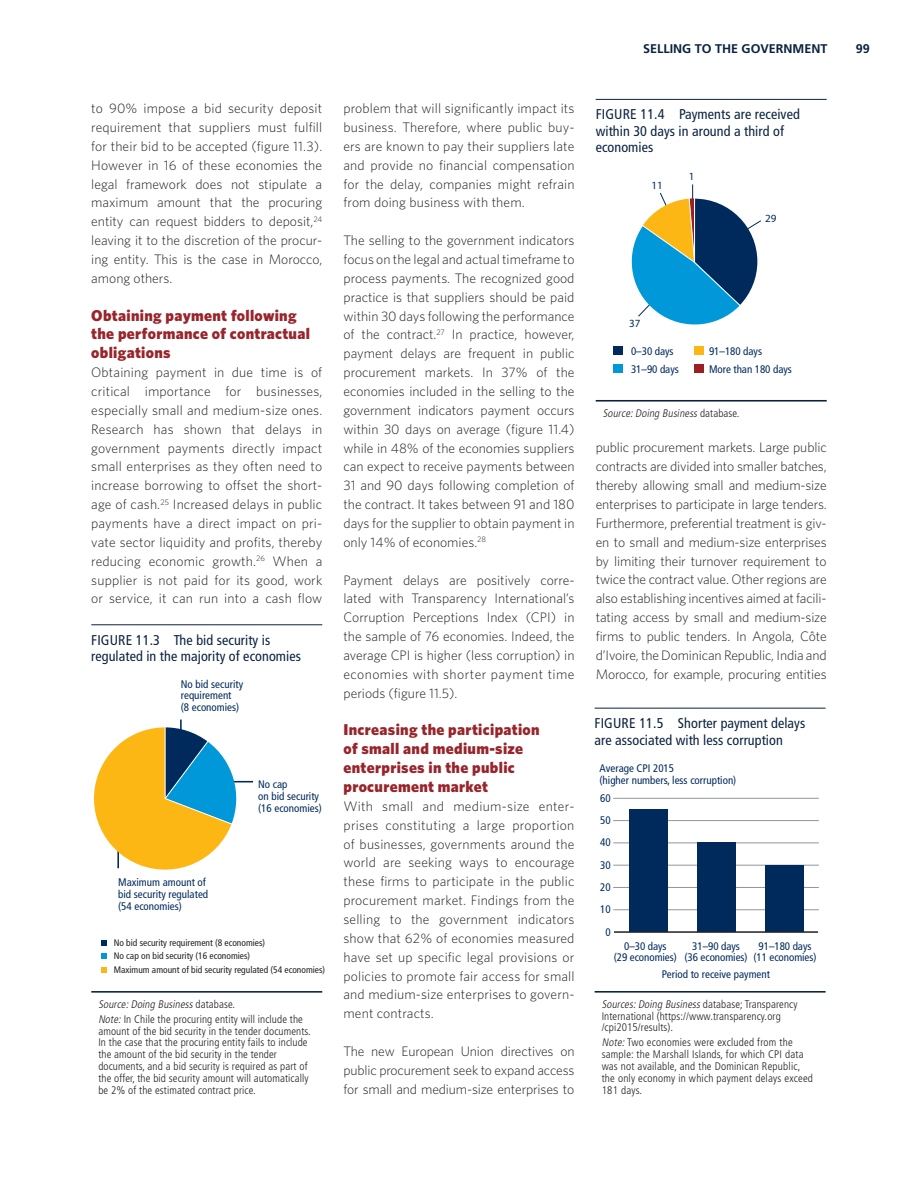
<style>
.page{position:relative;width:918px;height:1188px;background:#fff}
.page>*{position:absolute;margin:0;border:0;box-sizing:border-box;transform-origin:0 0}
.t1{font:900 15.75px/18.9px "Whitney";letter-spacing:.02em;color:#98252b}
.t2{font:condensed 14.1px/16.5px "Frutiger";letter-spacing:.005em;color:#0a223e}
.t3{font:300 13.8px/18.9px "Whitney";color:#231f20;text-align:justify}
.t4{font:700 12.6px "Frutiger";color:#0a223e}
.t5{font:300 condensed 10.95px/11.9px "Frutiger";letter-spacing:.01em;color:#231f20}
.t6{font:condensed 10.95px/11.9px "Frutiger";color:#002a5c}
.t7{font:italic 300 condensed 10.95px "Frutiger";color:#231f20}
.t8{font:10.95px "Myriad Pro";color:#002a5c}
.t9{font:condensed 9.45px/13.8px "Frutiger";color:#231f20}
.s1{font-style:italic}
.s2{font-style:normal}
</style>
<div class="page">
<hr style="left:596px;top:400px;width:231px;height:2px;background:#0a223e">
<hr style="left:596px;top:99px;width:231px;height:1px;background:#0a223e">
<hr style="left:692px;top:184px;width:1px;height:42px;background:#002a5c">
<div style="left:613px;top:347px;width:10px;height:8px;background:#002a5c"></div>
<div style="left:613px;top:364px;width:10px;height:9px;background:#0098d8"></div>
<div style="left:694px;top:347px;width:10px;height:8px;background:#fdb714"></div>
<div style="left:694px;top:364px;width:10px;height:9px;background:#9c2023"></div>
<svg style="left:631px;top:192px;width:130px;height:133px"></svg>
<hr style="left:595px;top:991px;width:231px;height:2px;background:#0a223e">
<hr style="left:595px;top:708px;width:231px;height:1px;background:#0a223e">
<hr style="left:613px;top:910px;width:206px;height:1px;background:#939598">
<hr style="left:613px;top:887px;width:206px;height:1px;background:#939598">
<hr style="left:613px;top:865px;width:206px;height:1px;background:#939598">
<hr style="left:613px;top:843px;width:206px;height:1px;background:#939598">
<hr style="left:613px;top:820px;width:206px;height:1px;background:#939598">
<hr style="left:613px;top:798px;width:206px;height:1px;background:#939598">
<div style="left:629px;top:809px;width:38px;height:123px;background:#002a5c"></div>
<div style="left:697px;top:843px;width:38px;height:89px;background:#002a5c"></div>
<div style="left:765px;top:865px;width:38px;height:67px;background:#002a5c"></div>
<hr style="left:614px;top:932px;width:204px;height:1px;background:#231f20">
<hr style="left:91px;top:991px;width:231px;height:2px;background:#0a223e">
<hr style="left:91px;top:624px;width:231px;height:1px;background:#0a223e">
<svg style="left:101px;top:940px;width:5px;height:6px"></svg>
<svg style="left:101px;top:954px;width:5px;height:5px"></svg>
<svg style="left:101px;top:967px;width:5px;height:6px"></svg>
<hr style="left:214px;top:781px;width:39px;height:1px;background:#002a5c">
<svg style="left:94px;top:720px;width:149px;height:150px"></svg>
<p class="t3" style="left:91px;top:100px;width:233px">to 90% impose a bid security deposit requirement that suppliers must fulfill for their bid to be accepted (figure 11.3).<br>However in 16 of these economies the legal framework does not stipulate a maximum amount that the procuring entity can request bidders to deposit,<sup>24 </sup>leaving it to the discretion of the procur&shy;ing entity. This is the case in Morocco, among others.</p>
<p class="t1" style="left:91px;top:307px;width:220px">Obtaining payment following the performance of contractual obligations</p>
<p class="t3" style="left:91px;top:364px;width:233px">Obtaining payment in due time is of critical importance for businesses, especially small and medium-size ones.<br>Research has shown that delays in government payments directly impact small enterprises as they often need to increase borrowing to offset the short&shy;age of cash.<sup>25</sup> Increased delays in public payments have a direct impact on pri&shy;vate sector liquidity and profits, thereby reducing economic growth.<sup>26</sup> When a supplier is not paid for its good, work or service, it can run into a cash flow</p>
<p class="t2" style="left:91px;top:633px;width:211px">FIGURE 11.3 The bid security is regulated in the majority of economies</p>
<p class="t6" style="left:181px;top:679px;width:64px">No bid security requirement<br>(8 economies)</p>
<p class="t6" style="left:118px;top:877px;width:91px">Maximum amount of bid security regulated (54 economies)</p>
<p class="t6" style="left:258px;top:779px;width:65px">No cap<br>on bid security (16 economies)</p>
<p class="t9" style="left:114px;top:936px;width:213px">No bid security requirement (8 economies)<br>No cap on bid security (16 economies)<br>Maximum amount of bid security regulated (54 economies)</p>
<p class="t5" style="left:98px;top:998px;width:206px;line-height:15px"><span class="s1">Source:Doing Business</span> d a t a b a s e.<br><span class="s1">Note:</span> In Chile the procuring entity will include the</p>
<p class="t5" style="left:98px;top:1026px;width:214px">amount of the bid security in the tender documents.<br>In the case that the procuring entity fails to include the amount of the bid security in the tender documents, and a bid security is required as part of the offer, the bid security amount will automatically be 2% of the estimated contract price.</p>
<p class="t3" style="left:344px;top:100px;width:233px">problem that will significantly impact its business. Therefore, where public buy&shy;ers are known to pay their suppliers late and provide no financial compensation for the delay, companies might refrain from doing business with them.</p>
<p class="t3" style="left:344px;top:232px;width:233px">The selling to the government indicators focus on the legal and actual timeframe to process payments. The recognized good practice is that suppliers should be paid within 30 days following the performance of the contract.<sup>27</sup> In practice, however, payment delays are frequent in public procurement markets. In 37% of the economies included in the selling to the government indicators payment occurs within 30 days on average (figure 11.4) while in 48% of the economies suppliers can expect to receive payments between 31 and 90 days following completion of the contract. It takes between 91 and 180 days for the supplier to obtain payment in only 14% of economies.<sup>28</sup></p>
<p class="t3" style="left:344px;top:571px;width:233px">Payment delays are positively corre&shy;lated with Transparency International’s Corruption Perceptions Index (CPI) in the sample of 76 economies. Indeed, the average CPI is higher (less corruption) in economies with shorter payment time periods (figure 11.5).</p>
<p class="t1" style="left:344px;top:722px;width:198px">Increasing the participation of small and medium-size enterprises in the public procurement market</p>
<p class="t3" style="left:344px;top:798px;width:233px">With small and medium-size enter&shy;prises constituting a large proportion of businesses, governments around the world are seeking ways to encourage these firms to participate in the public procurement market. Findings from the selling to the government indicators show that 62% of economies measured have set up specific legal provisions or policies to promote fair access for small and medium-size enterprises to govern&shy;ment contracts.</p>
<p class="t3" style="left:344px;top:1043px;width:233px">The new European Union directives on public procurement seek to expand access for small and medium-size enterprises to</p>
<p class="t4" style="left:643px;top:43px;width:186px">SELLING TO THE GOVERNMENT</p>
<p class="t4" style="left:856px;top:43px;width:15px">99</p>
<p class="t2" style="left:596px;top:107px;width:206px">FIGURE 11.4 Payments are received within 30 days in around a third of economies</p>
<p class="t8" style="left:689px;top:172px;width:7px">1</p>
<p class="t8" style="left:765px;top:214px;width:13px">29</p>
<p class="t8" style="left:652px;top:181px;width:13px">11</p>
<p class="t8" style="left:629px;top:319px;width:13px">37</p>
<p class="t6" style="left:631px;top:344px;width:49px;line-height:17.2px">0–30 days<br>31–90 days</p>
<p class="t6" style="left:709px;top:344px;width:84px;line-height:17.2px">91–180 days<br>More than 180 days</p>
<p class="t7" style="left:603px;top:409px;width:138px">Source:Doing Business <span class="s2">d a t a b a s e.</span></p>
<p class="t3" style="left:596px;top:439px;width:233px">public procurement markets. Large public contracts are divided into smaller batches, thereby allowing small and medium-size enterprises to participate in large tenders.<br>Furthermore, preferential treatment is giv&shy;en to small and medium-size enterprises by limiting their turnover requirement to twice the contract value. Other regions are also establishing incentives aimed at facili&shy;tating access by small and medium-size firms to public tenders. In Angola, Côte d’Ivoire, the Dominican Republic, India and Morocco, for example, procuring entities</p>
<p class="t2" style="left:595px;top:716px;width:212px">FIGURE 11.5 Shorter payment delays are associated with less corruption</p>
<p class="t6" style="left:600px;top:763px;width:138px;line-height:12.6px">Average CPI 2015<br>(higher numbers, less corruption)</p>
<p class="t6" style="left:600px;top:793px;width:12px">60</p>
<p class="t6" style="left:600px;top:815px;width:12px">50</p>
<p class="t6" style="left:600px;top:838px;width:12px">40</p>
<p class="t6" style="left:600px;top:860px;width:12px">30</p>
<p class="t6" style="left:600px;top:882px;width:12px">20</p>
<p class="t6" style="left:600px;top:905px;width:12px">10</p>
<p class="t6" style="left:606px;top:927px;width:7px">0</p>
<p class="t6" style="left:614px;top:941px;width:65px;line-height:10.9px;text-align:center">0–30 days<br>(29 economies)</p>
<p class="t6" style="left:754px;top:941px;width:65px;line-height:10.9px;text-align:center">91–180 days (11 economies)</p>
<p class="t6" style="left:685px;top:941px;width:65px;line-height:10.9px;text-align:center">31–90 days (36 economies)</p>
<p class="t6" style="left:662px;top:969px;width:110px">Period to receive payment</p>
<p class="t5" style="left:602px;top:999px;width:197px"><span class="s1">Sources:Doing Business</span> database; Transparency<br>International (https://www.transparency.org /cpi2015/results).</p>
<p class="t5" style="left:602px;top:1038px;width:213px"><span class="s1">Note:</span>Two economies were excluded from the sample: the Marshall Islands, for which CPI data was not available, and the Dominican Republic, the only economy in which payment delays exceed 181 days.</p>
</div>
